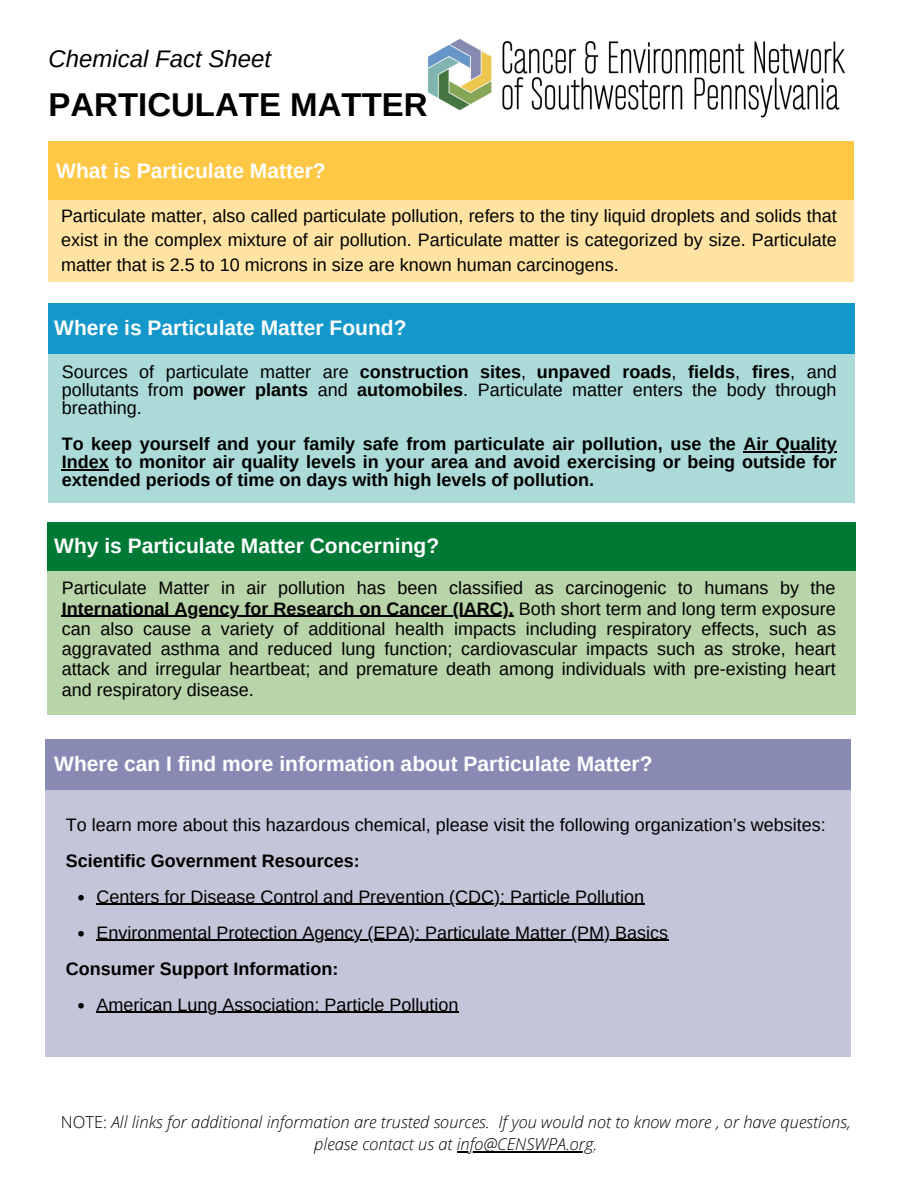
<style>
.page{position:relative;width:918px;height:1188px;background:#fff}
.page>*{position:absolute;margin:0;border:0;box-sizing:border-box;transform-origin:0 0}
.t1{font:700 33px "Arimo";color:#000}
.t2{font:italic 24px "Arimo";color:#000}
.t3{font:700 21px "Arimo";color:#fff}
.t4{font:18px/20.2px "Arimo";color:#000;text-align:justify}
.t5{font:700 18px/18px "Arimo";color:#000;text-align:justify}
.t6{font:italic 300 16.5px/22.5px "Open Sans";color:#000;text-align:center}
.s1{font-weight:700}
.s2{font-style:normal}
</style>
<div class="page">
<img style="left:427px;top:38px;width:418px;height:80px">
<div style="left:48px;top:142px;width:806px;height:140px;background:#ffe3a2"></div>
<div style="left:48px;top:142px;width:806px;height:58px;background:#ffc844"></div>
<div style="left:48px;top:341px;width:807px;height:162px;background:#abdad8"></div>
<div style="left:48px;top:303px;width:807px;height:51px;background:#1497cb"></div>
<div style="left:47px;top:569px;width:809px;height:145px;background:#b8d4a8"></div>
<div style="left:47px;top:522px;width:809px;height:48px;background:#007934"></div>
<div style="left:45px;top:777px;width:806px;height:280px;background:#c4c5d9"></div>
<div style="left:45px;top:739px;width:806px;height:50px;background:#888ab4"></div>
<hr style="left:457px;top:1151px;width:136px;height:1px;background:#000">
<hr style="left:744px;top:451px;width:93px;height:1px;background:#000">
<hr style="left:62px;top:469px;width:47px;height:1px;background:#000">
<hr style="left:62px;top:616px;width:386px;height:1px;background:#000">
<hr style="left:448px;top:616px;width:66px;height:1px;background:#000">
<svg style="left:78px;top:895px;width:6px;height:6px"></svg>
<svg style="left:96px;top:904px;width:13px;height:1px"></svg>
<hr style="left:109px;top:904px;width:536px;height:1px;background:#000">
<svg style="left:78px;top:931px;width:6px;height:6px"></svg>
<svg style="left:96px;top:940px;width:12px;height:1px"></svg>
<hr style="left:108px;top:940px;width:561px;height:1px;background:#000">
<svg style="left:78px;top:1003px;width:6px;height:6px"></svg>
<svg style="left:96px;top:1012px;width:37px;height:1px"></svg>
<hr style="left:133px;top:1012px;width:101px;height:1px;background:#000">
<svg style="left:234px;top:1012px;width:37px;height:1px"></svg>
<hr style="left:271px;top:1012px;width:149px;height:1px;background:#000">
<hr style="left:420px;top:1012px;width:39px;height:1px;background:#000">
<p class="t2" style="left:48px;top:45px;width:224px">Chemical Fact Sheet</p>
<p class="t1" style="left:48px;top:86px;width:381px">PARTICULATE MATTER</p>
<p class="t3" style="left:56px;top:159px;width:271px">What is Particulate Matter?</p>
<p class="t4" style="left:61px;top:203px;width:777px;line-height:24.8px">Particulate matter, also called particulate pollution, refers to the tiny liquid droplets and solids that exist in the complex mixture of air pollution. Particulate matter is categorized by size. Particulate matter that is 2.5 to 10 microns in size are known human carcinogens.</p>
<p class="t3" style="left:54px;top:316px;width:354px">Where is Particulate Matter Found?</p>
<p class="t4" style="left:62px;top:363px;width:777px;line-height:18px">Sources of particulate matter are <span class="s1">construction sites</span>, <span class="s1">unpaved roads</span>, <span class="s1">fields</span>, <span class="s1">fires</span>, and pollutants from <span class="s1">power plants</span> and <span class="s1">automobiles</span>. Particulate matter enters the body through breathing.</p>
<p class="t5" style="left:62px;top:435px;width:776px">To keep yourself and your family safe from particulate air pollution, use the Air Quality Index to monitor air quality levels in your area and avoid exercising or being outside for extended periods of time on days with high levels of pollution.</p>
<p class="t3" style="left:54px;top:534px;width:386px">Why is Particulate Matter Concerning?</p>
<p class="t4" style="left:62px;top:578px;width:776px">Particulate Matter in air pollution has been classified as carcinogenic to humans by the <span class="s1">International Agency for Research on Cancer (IARC).</span> Both short term and long term exposure can also cause a variety of additional health impacts including respiratory effects, such as aggravated asthma and reduced lung function; cardiovascular impacts such as stroke, heart attack and irregular heartbeat; and premature death among individuals with pre-existing heart and respiratory disease.</p>
<p class="t3" style="left:54px;top:752px;width:600px">Where can I find more information about Particulate Matter?</p>
<p class="t4" style="left:66px;top:814px;width:761px">To learn more about this hazardous chemical, please visit the following organization’s websites:</p>
<p class="t5" style="left:66px;top:852px;width:295px">Scientific Government Resources:</p>
<p class="t4" style="left:96px;top:886px;width:549px">Centers for Disease Control and Prevention (CDC): Particle Pollution</p>
<p class="t4" style="left:96px;top:922px;width:573px">Environmental Protection Agency (EPA): Particulate Matter (PM) Basics</p>
<p class="t5" style="left:66px;top:960px;width:274px">Consumer Support Information:</p>
<p class="t4" style="left:96px;top:994px;width:364px">American Lung Association: Particle Pollution</p>
<p class="t6" style="left:61px;top:1110px;width:791px"><span class="s2">NOTE:</span> All links for additional information are trusted sources. If you would not to know more , or have questions, please contact us at info@CENSWPA.org.</p>
</div>
